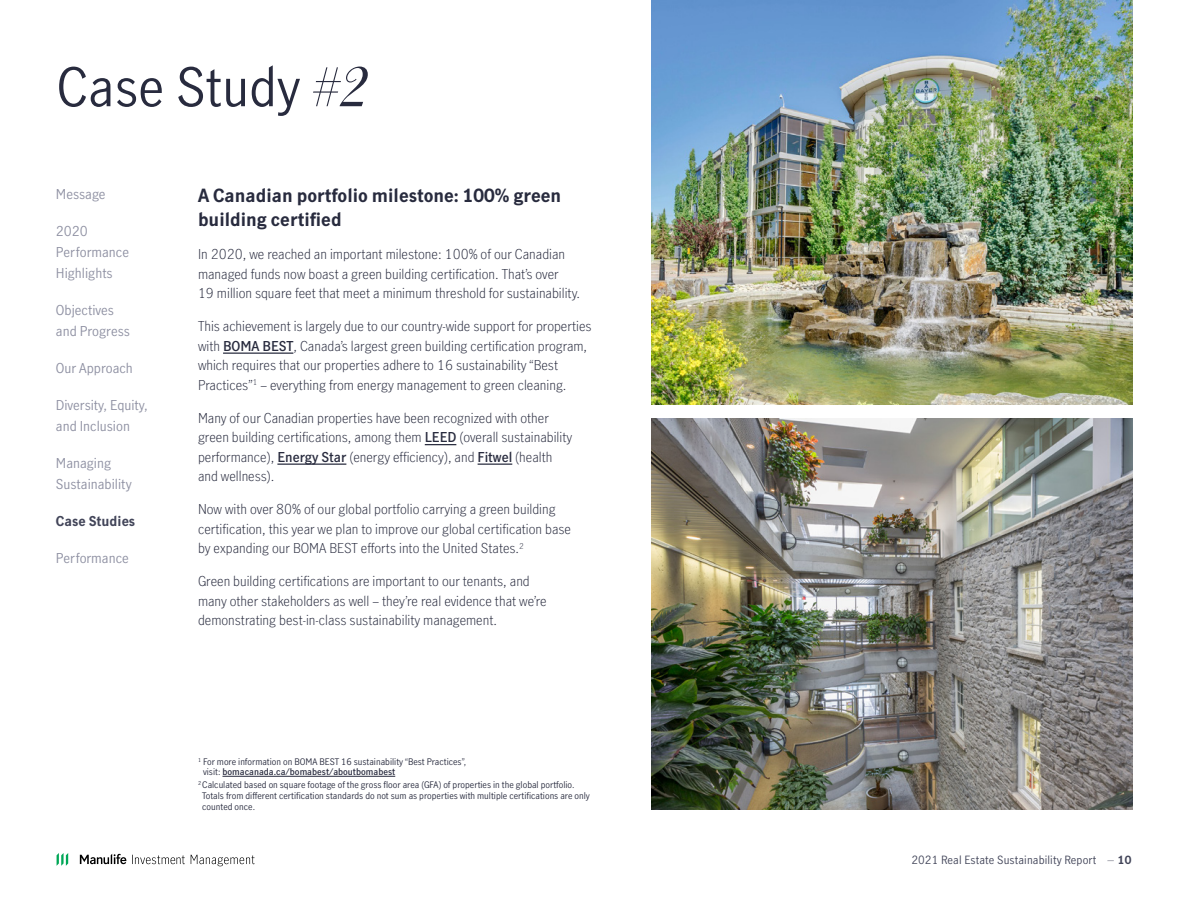
<style>
.page{position:relative;width:1188px;height:918px;background:#fff}
.page>*{position:absolute;margin:0;border:0;box-sizing:border-box;transform-origin:0 0}
.t1{font:52.5px "Manulife JH Sans Optimized";color:#282b3e}
.t2{font:700 18px/24px "Manulife JH Sans Optimized";color:#282b3e}
.body{font:300 13.5px/19.5px "Manulife JH Sans Optimized";color:#282b3e}
.t3{font:13.5px/21px "Manulife JH Sans Optimized";color:#8e90a2}
.t4{font:700 13.5px "Manulife JH Sans Optimized";color:#424559}
.t5{font:11.25px "Manulife JH Sans Optimized";letter-spacing:.01em;color:#424559}
.t6{font:9px/11.2px "Manulife JH Sans Optimized";color:#282b3e}
.s1{font-family:"Manulife JH Serif Optimized";font-style:italic}
.s2{font-weight:600}
.s3{font-weight:700}
</style>
<div class="page">
<svg style="left:80px;top:854px;width:46px;height:10px"></svg>
<svg style="left:57px;top:853px;width:11px;height:13px"></svg>
<svg style="left:132px;top:855px;width:53px;height:9px"></svg>
<svg style="left:191px;top:855px;width:64px;height:11px"></svg>
<hr style="left:223px;top:353px;width:70px;height:1px;background:#282b3e">
<hr style="left:425px;top:444px;width:31px;height:1px;background:#282b3e">
<hr style="left:277px;top:464px;width:69px;height:1px;background:#282b3e">
<hr style="left:478px;top:464px;width:34px;height:1px;background:#282b3e">
<img style="left:651px;top:0;width:481px;height:405px">
<img style="left:651px;top:418px;width:481px;height:392px">
<hr style="left:222px;top:776px;width:173px;height:1px;background:#282b3e">
<h1 class="t1" style="left:57px;top:51px;width:313px">Case Study <span class="s1">#2</span></h1>
<p class="t3" style="left:56px;top:183px;width:51px">Message</p>
<p class="t3" style="left:56px;top:220px;width:75px">2020<br>Performance<br>Highlights</p>
<p class="t3" style="left:56px;top:299px;width:76px">Objectives and Progress</p>
<p class="t3" style="left:56px;top:357px;width:79px">Our Approach</p>
<p class="t3" style="left:56px;top:394px;width:93px">Diversity, Equity, and Inclusion</p>
<p class="t3" style="left:56px;top:452px;width:77px">Managing<br>Sustainability</p>
<p class="t4" style="left:56px;top:512px;width:81px">Case Studies</p>
<p class="t3" style="left:56px;top:547px;width:75px">Performance</p>
<h2 class="t2" style="left:198px;top:183px;width:365px">A Canadian portfolio milestone: 100% green building certified</h2>
<p class="body" style="left:198px;top:244px;width:384px">In 2020, we reached an important milestone: 100% of our Canadian managed funds now boast a green building certification. That’s over<br>19 million square feet that meet a minimum threshold for sustainability.</p>
<p class="body" style="left:198px;top:316px;width:395px">This achievement is largely due to our country-wide support for properties with <span class="s2">BOMA BEST</span>, Canada’s largest green building certification program, which requires that our properties adhere to 16 sustainability “Best Practices”<sup>1</sup> – everything from energy management to green cleaning.</p>
<p class="body" style="left:198px;top:408px;width:376px">Many of our Canadian properties have been recognized with other green building certifications, among them <span class="s2">LEED</span> (overall sustainability performance), <span class="s2">Energy Star</span> (energy efficiency), and <span class="s2">Fitwel</span> (health and wellness).</p>
<p class="body" style="left:198px;top:499px;width:375px">Now with over 80% of our global portfolio carrying a green building certification, this year we plan to improve our global certification base by expanding our BOMA BEST efforts into the United States.<sup>2</sup></p>
<p class="body" style="left:198px;top:571px;width:350px">Green building certifications are important to our tenants, and many other stakeholders as well – they’re real evidence that we’re demonstrating best-in-class sustainability management.</p>
<p class="t6" style="left:203px;top:756px;width:265px;line-height:9.8px;text-indent:-5px"><sup>1</sup> For more information on BOMA BEST 16 sustainability “Best Practices”, visit: <span class="s2">bomacanada.ca/bomabest/aboutbomabest</span></p>
<p class="t6" style="left:202px;top:778px;width:389px;text-indent:-4px"><sup>2</sup> Calculated based on square footage of the gross floor area (GFA) of properties in the global portfolio.<br>Totals from different certification standards do not sum as properties with multiple certifications are only counted once.</p>
<p class="t5" style="left:911px;top:852px;width:222px">2021 Real Estate Sustainability Report <span class="s1">–</span> <span class="s3">10</span></p>
</div>
